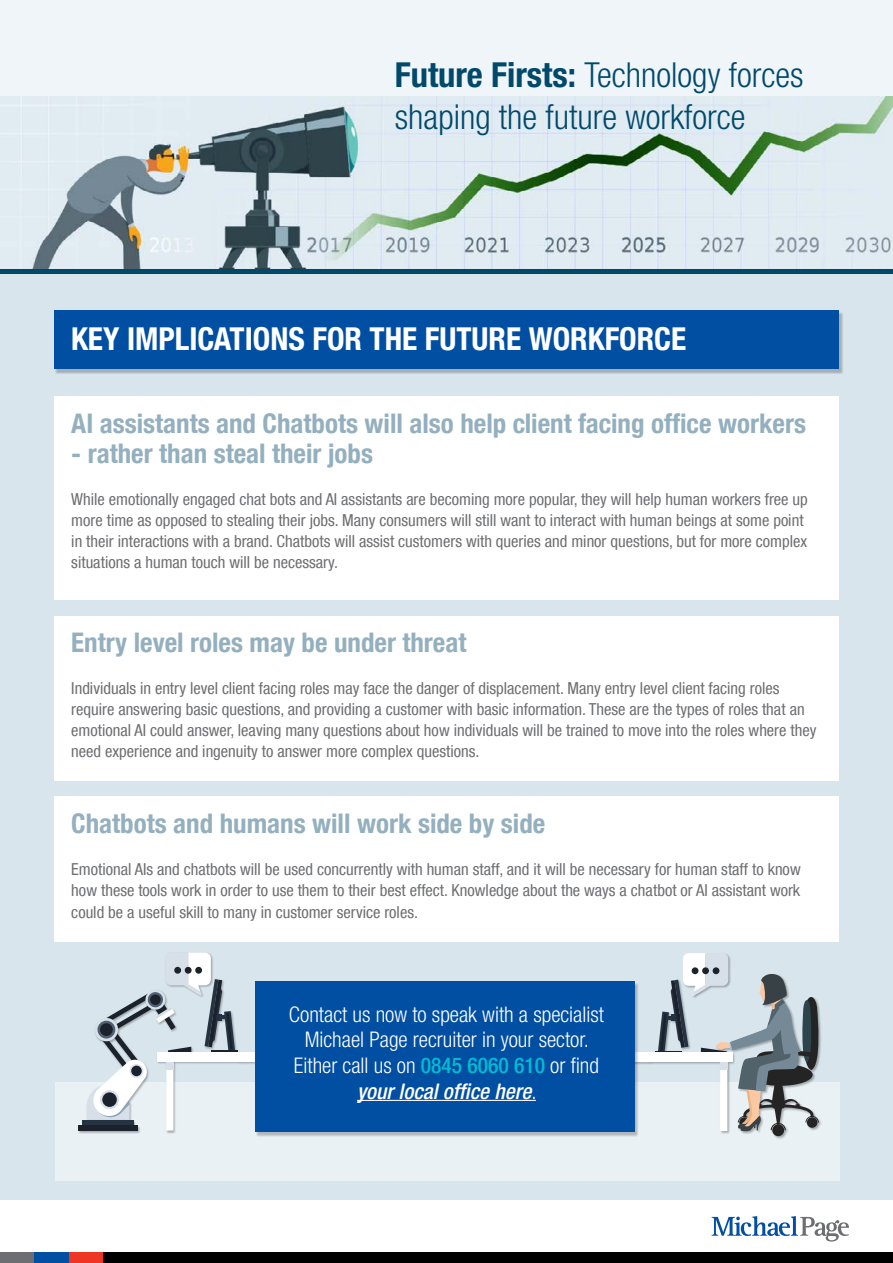
<style>
.page{position:relative;width:893px;height:1263px;background:#fff}
.page>*{position:absolute;margin:0;border:0;box-sizing:border-box;transform-origin:0 0}
.t1{font:300 condensed 34.5px/41.4px "Helvetica Neue";color:#00496b}
.t2{font:700 condensed 31.5px "Helvetica Neue LT Com";color:#fff}
.t3{font:700 condensed 27px "Helvetica Neue LT Com";color:#94b0be}
.t4{font:300 condensed 21.6px/25.7px "Helvetica Neue LT Com";color:#fff;text-align:center}
.t5{font:condensed 16.5px/21px "Helvetica Neue LT Com";color:#6d6e71}
.s1{font-weight:700}
.s2{font-weight:500;color:#00bcd3}
.s3{font-weight:500;font-style:italic}
</style>
<div class="page">
<div style="left:0;top:274px;width:893px;height:925px;background:#d8e5ec"></div>
<div style="left:0;top:0;width:893px;height:118px;background:#eff5f9"></div>
<img style="left:0;top:97px;width:893px;height:173px">
<hr style="left:1px;top:270px;width:892px;height:4px;background:#00496b">
<div style="left:0;top:1252px;width:893px;height:11px;background:#000"></div>
<div style="left:68px;top:1252px;width:34px;height:11px;background:#ee3524"></div>
<div style="left:0;top:1252px;width:34px;height:11px;background:#6d6e71"></div>
<div style="left:34px;top:1252px;width:34px;height:11px;background:#004fa3"></div>
<svg style="left:712px;top:1216px;width:137px;height:25px"></svg>
<div style="left:54px;top:396px;width:785px;height:204px;background:#fff"></div>
<div style="left:55px;top:312px;width:789px;height:62px;background:#a6b0b6"></div>
<div style="left:54px;top:311px;width:785px;height:58px;background:#004fa3"></div>
<div style="left:55px;top:1082px;width:785px;height:99px;background:#eaf1f5"></div>
<div style="left:54px;top:616px;width:785px;height:164px;background:#fff"></div>
<div style="left:54px;top:797px;width:785px;height:145px;background:#fff"></div>
<div style="left:78px;top:952px;width:372px;height:182px;background:#000;opacity:.3"></div>
<hr style="left:211px;top:1050px;width:26px;height:2px;background:#1b222c">
<svg style="left:87px;top:952px;width:148px;height:178px"></svg>
<svg style="left:95px;top:1018px;width:23px;height:23px"></svg>
<div style="left:97px;top:1021px;width:18px;height:17px;background:#516071;border-radius:50%"></div>
<div style="left:100px;top:1023px;width:13px;height:13px;background:#1b222c;border-radius:50%"></div>
<div style="left:83px;top:1120px;width:51px;height:5px;background:#253242"></div>
<div style="left:78px;top:1125px;width:60px;height:5px;background:#1b222c"></div>
<div style="left:157px;top:1052px;width:289px;height:9px;background:#fff"></div>
<div style="left:446px;top:953px;width:376px;height:186px;background:#000;opacity:.3"></div>
<div style="left:446px;top:1052px;width:286px;height:10px;background:#fff"></div>
<div style="left:772px;top:1124px;width:12px;height:12px;background:#242424;border-radius:50%"></div>
<svg style="left:656px;top:953px;width:166px;height:179px"></svg>
<div style="left:256px;top:982px;width:383px;height:155px;background:#000;opacity:.24"></div>
<div style="left:255px;top:981px;width:379px;height:151px;background:#004fa3"></div>
<hr style="left:357px;top:1100px;width:179px;height:1px;background:#fff">
<h1 class="t1" style="left:395px;top:54px;width:410px"><span class="s1">Future Firsts:</span> Technology forces shaping the future workforce</h1>
<h2 class="t2" style="left:71px;top:320px;width:617px">KEY IMPLICATIONS FOR THE FUTURE WORKFORCE</h2>
<h3 class="t3" style="left:71px;top:407px;width:736px">AI assistants and Chatbots will also help client facing office workers</h3>
<h3 class="t3" style="left:71px;top:437px;width:303px">- rather than steal their jobs</h3>
<p class="t5" style="left:71px;top:488px;width:738px">While emotionally engaged chat bots and AI assistants are becoming more popular, they will help human workers free up more time as opposed to stealing their jobs. Many consumers will still want to interact with human beings at some point in their interactions with a brand. Chatbots will assist customers with queries and minor questions, but for more complex situations a human touch will be necessary.</p>
<h3 class="t3" style="left:71px;top:626px;width:397px">Entry level roles may be under threat</h3>
<p class="t5" style="left:71px;top:677px;width:747px">Individuals in entry level client facing roles may face the danger of displacement. Many entry level client facing roles require answering basic questions, and providing a customer with basic information. These are the types of roles that an emotional AI could answer, leaving many questions about how individuals will be trained to move into the roles where they need experience and ingenuity to answer more complex questions.</p>
<h3 class="t3" style="left:71px;top:807px;width:476px">Chatbots and humans will work side by side</h3>
<p class="t5" style="left:71px;top:858px;width:731px;text-align:justify">Emotional AIs and chatbots will be used concurrently with human staff, and it will be necessary for human staff to know how these tools work in order to use them to their best effect. Knowledge about the ways a chatbot or AI assistant work could be a useful skill to many in customer service roles.</p>
<h3 class="t4" style="left:289px;top:1001px;width:316px">Contact us now to speak with a specialist Michael Page recruiter in your sector.<br>Either call us on <span class="s2">0845 6060 610</span> or find <span class="s3">your local office here</span>.</h3>
</div>
